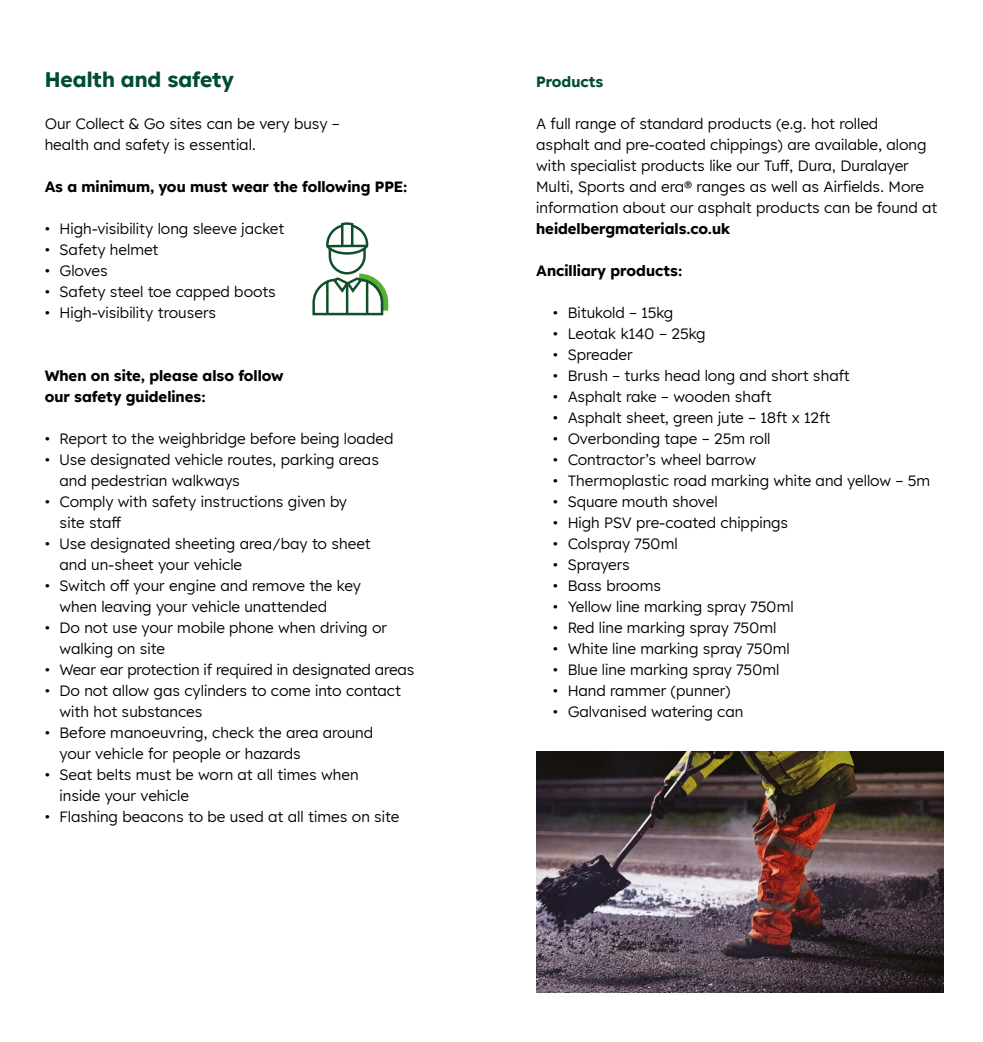
<style>
.page{position:relative;width:983px;height:1042px;background:#fff}
.page>*{position:absolute;margin:0;border:0;box-sizing:border-box;transform-origin:0 0}
.t1{font:700 21px "Lexend HM";color:#014d2f}
.t2{font:14.88px/21px "Lexend HM";color:#000}
.t3{font:700 14.88px/21px "Lexend HM";color:#000}
.t4{font:700 14.88px "Lexend HM";color:#014d2f}
</style>
<div class="page">
<img style="left:536px;top:752px;width:407px;height:240px">
<svg style="left:312px;top:222px;width:77px;height:94px"></svg>
<hr style="left:326px;top:281px;width:2px;height:32px;background:#104f2a">
<hr style="left:366px;top:281px;width:2px;height:32px;background:#104f2a">
<h1 class="t1" style="left:45px;top:62px;width:191px">Health and safety</h1>
<p class="t2" style="left:45px;top:112px;width:297px">Our Collect &amp; Go sites can be very busy – health and safety is essential.</p>
<p class="t3" style="left:45px;top:175px;width:364px">As a minimum, you must wear the following PPE:</p>
<p class="t2" style="left:45px;top:217px;width:241px">• High-visibility long sleeve jacket</p>
<p class="t2" style="left:45px;top:238px;width:115px">• Safety helmet</p>
<p class="t2" style="left:45px;top:259px;width:65px">• Gloves</p>
<p class="t2" style="left:45px;top:280px;width:233px">• Safety steel toe capped boots</p>
<p class="t2" style="left:45px;top:301px;width:173px">• High-visibility trousers</p>
<p class="t3" style="left:45px;top:364px;width:240px">When on site, please also follow our safety guidelines:</p>
<p class="t2" style="left:45px;top:427px;width:350px">• Report to the weighbridge before being loaded</p>
<p class="t2" style="left:60px;top:448px;width:321px;text-indent:-15px">• Use designated vehicle routes, parking areas and pedestrian walkways</p>
<p class="t2" style="left:60px;top:490px;width:289px;text-indent:-15px">• Comply with safety instructions given by site staff</p>
<p class="t2" style="left:60px;top:532px;width:312px;text-indent:-15px">• Use designated sheeting area/bay to sheet and un-sheet your vehicle</p>
<p class="t2" style="left:60px;top:574px;width:303px;text-indent:-15px">• Switch off your engine and remove the key when leaving your vehicle unattended</p>
<p class="t2" style="left:60px;top:616px;width:329px;text-indent:-15px">• Do not use your mobile phone when driving or walking on site</p>
<p class="t2" style="left:45px;top:658px;width:371px">• Wear ear protection if required in designated areas</p>
<p class="t2" style="left:60px;top:679px;width:343px;text-indent:-15px">• Do not allow gas cylinders to come into contact with hot substances</p>
<p class="t2" style="left:60px;top:721px;width:315px;text-indent:-15px">• Before manoeuvring, check the area around your vehicle for people or hazards</p>
<p class="t2" style="left:60px;top:763px;width:300px;text-indent:-15px">• Seat belts must be worn at all times when inside your vehicle</p>
<p class="t2" style="left:45px;top:805px;width:356px">• Flashing beacons to be used at all times on site</p>
<p class="t4" style="left:536px;top:69px;width:69px">Products</p>
<p class="t2" style="left:536px;top:112px;width:403px">A full range of standard products (e.g. hot rolled<br>asphalt and pre-coated chippings) are available, along with specialist products like our Tuff, Dura, Duralayer Multi, Sports and era® ranges as well as Airfields. More information about our asphalt products can be found at</p>
<p class="t3" style="left:536px;top:217px;width:196px">heidelbergmaterials.co.uk</p>
<p class="t3" style="left:536px;top:259px;width:148px">Ancilliary products:</p>
<p class="t2" style="left:552px;top:301px;width:122px">• Bitukold – 15kg</p>
<p class="t2" style="left:552px;top:322px;width:154px">• Leotak k140 – 25kg</p>
<p class="t2" style="left:552px;top:343px;width:81px">• Spreader</p>
<p class="t2" style="left:552px;top:364px;width:298px">• Brush – turks head long and short shaft</p>
<p class="t2" style="left:552px;top:385px;width:220px">• Asphalt rake – wooden shaft</p>
<p class="t2" style="left:552px;top:406px;width:279px">• Asphalt sheet, green jute – 18ft x 12ft</p>
<p class="t2" style="left:552px;top:427px;width:219px">• Overbonding tape – 25m roll</p>
<p class="t2" style="left:552px;top:448px;width:205px">• Contractor’s wheel barrow</p>
<p class="t2" style="left:552px;top:469px;width:378px">• Thermoplastic road marking white and yellow – 5m</p>
<p class="t2" style="left:552px;top:490px;width:166px">• Square mouth shovel</p>
<p class="t2" style="left:552px;top:511px;width:237px">• High PSV pre-coated chippings</p>
<p class="t2" style="left:552px;top:532px;width:126px">• Colspray 750ml</p>
<p class="t2" style="left:552px;top:553px;width:79px">• Sprayers</p>
<p class="t2" style="left:552px;top:574px;width:110px">• Bass brooms</p>
<p class="t2" style="left:552px;top:595px;width:242px">• Yellow line marking spray 750ml</p>
<p class="t2" style="left:552px;top:616px;width:225px">• Red line marking spray 750ml</p>
<p class="t2" style="left:552px;top:637px;width:238px">• White line marking spray 750ml</p>
<p class="t2" style="left:552px;top:658px;width:228px">• Blue line marking spray 750ml</p>
<p class="t2" style="left:552px;top:679px;width:179px">• Hand rammer (punner)</p>
<p class="t2" style="left:552px;top:700px;width:192px">• Galvanised watering can</p>
</div>
